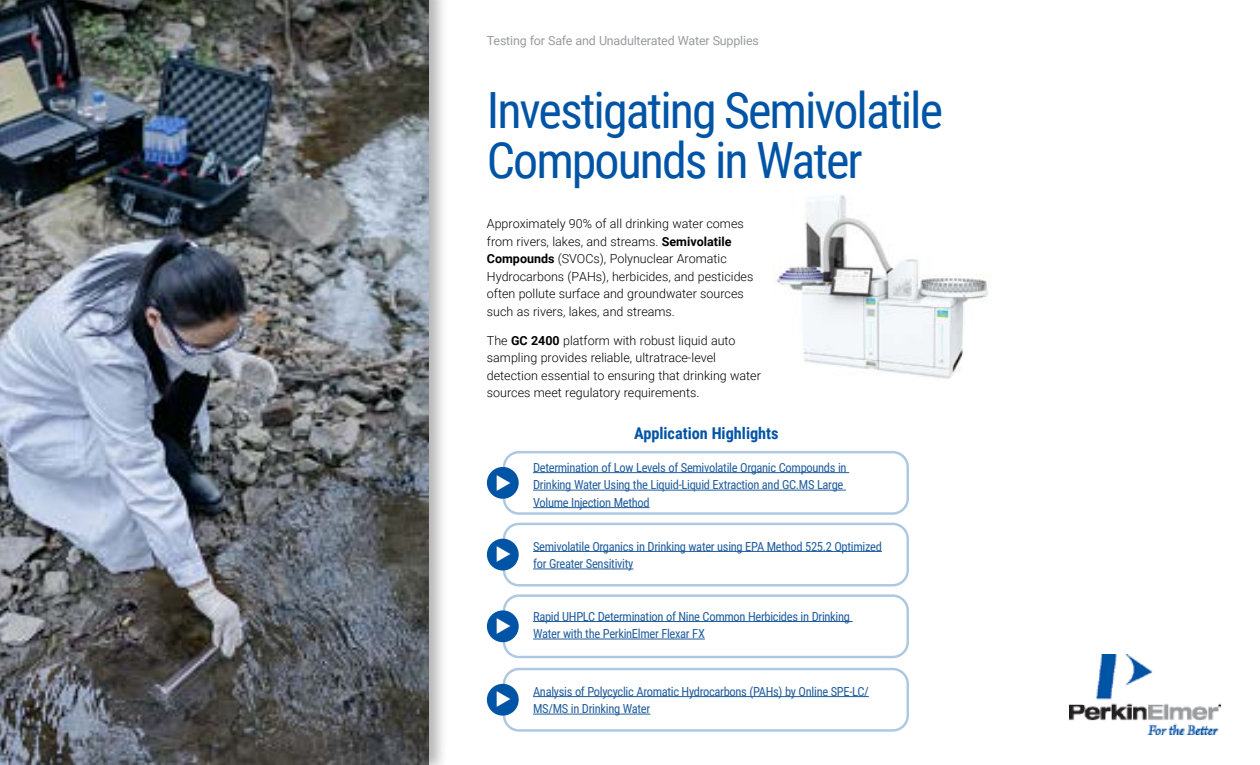
<style>
.page{position:relative;width:1260px;height:765px;background:#fff}
.page>*{position:absolute;margin:0;border:0;box-sizing:border-box;transform-origin:0 0}
.t1{font:50px/50px "Roboto Condensed";letter-spacing:-.04em;color:#0054a6}
.t2{font:700 16.25px "Roboto Condensed";color:#0054a6}
.t3{font:300 12.5px/17.5px "Roboto";color:#000}
.t4{font:12.5px/17.5px "Roboto Condensed";letter-spacing:-.025em;color:#215e9e}
.t5{font:12.5px "Roboto";letter-spacing:-.015em;color:#999b9e}
.s1{font-weight:700}
</style>
<div class="page">
<img style="left:1070px;top:654px;width:151px;height:80px">
<div style="left:503px;top:451px;width:406px;height:64px;border:2px solid #0054a6;border-radius:15px"></div>
<div style="left:487px;top:467px;width:32px;height:32px;background:#0054a6;border-radius:50%"></div>
<div style="left:503px;top:523px;width:406px;height:64px;border:2px solid #0054a6;border-radius:15px"></div>
<div style="left:487px;top:539px;width:32px;height:32px;background:#0054a6;border-radius:50%"></div>
<div style="left:503px;top:594px;width:406px;height:64px;border:2px solid #0054a6;border-radius:15px"></div>
<div style="left:487px;top:610px;width:32px;height:32px;background:#0054a6;border-radius:50%"></div>
<hr style="left:533px;top:472px;width:316px;height:1px;background:#215e9e">
<hr style="left:533px;top:490px;width:313px;height:1px;background:#215e9e">
<hr style="left:533px;top:507px;width:117px;height:1px;background:#215e9e">
<hr style="left:533px;top:551px;width:349px;height:1px;background:#215e9e">
<hr style="left:533px;top:569px;width:100px;height:1px;background:#215e9e">
<hr style="left:533px;top:621px;width:320px;height:1px;background:#215e9e">
<hr style="left:533px;top:639px;width:172px;height:1px;background:#215e9e">
<div style="left:0;top:0;width:448px;height:765px;background:#000;opacity:.3"></div>
<img style="left:0;top:0;width:428px;height:765px">
<img style="left:773px;top:194px;width:217px;height:185px">
<div style="left:503px;top:668px;width:406px;height:64px;border:2px solid #0054a6;border-radius:15px"></div>
<div style="left:487px;top:684px;width:32px;height:32px;background:#0054a6;border-radius:50%"></div>
<hr style="left:533px;top:696px;width:336px;height:1px;background:#215e9e">
<hr style="left:533px;top:714px;width:117px;height:1px;background:#215e9e">
<p class="t5" style="left:487px;top:32px;width:273px">Testing for Safe and Unadulterated Water Supplies</p>
<h1 class="t1" style="left:487px;top:83px;width:458px">Investigating Semivolatile<br>Compounds in Water</h1>
<p class="t3" style="left:487px;top:215px;width:268px">Approximately 90% of all drinking water comes from rivers, lakes, and streams. <span class="s1">Semivolatile Compounds</span> (SVOCs), Polynuclear Aromatic Hydrocarbons (PAHs), herbicides, and pesticides often pollute surface and groundwater sources such as rivers, lakes, and streams.</p>
<p class="t3" style="left:487px;top:331px;width:276px">The <span class="s1">GC 2400</span> platform with robust liquid auto sampling provides reliable, ultratrace-level detection essential to ensuring that drinking water sources meet regulatory requirements.</p>
<h2 class="t2" style="left:634px;top:422px;width:146px">Application Highlights</h2>
<p class="t4" style="left:533px;top:458px;width:315px">Determination of Low Levels of Semivolatile Organic Compounds in<br>Drinking Water Using the Liquid-Liquid Extraction and GC.MS Large<br>Volume Injection Method</p>
<p class="t4" style="left:533px;top:537px;width:350px">Semivolatile Organics in Drinking water using EPA Method 525.2 Optimized for Greater Sensitivity</p>
<p class="t4" style="left:533px;top:607px;width:318px">Rapid UHPLC Determination of Nine Common Herbicides in Drinking<br>Water with the PerkinElmer Flexar FX</p>
<p class="t4" style="left:533px;top:682px;width:337px">Analysis of Polycyclic Aromatic Hydrocarbons (PAHs) by Online SPE-LC/<br>MS/MS in Drinking Water</p>
</div>
